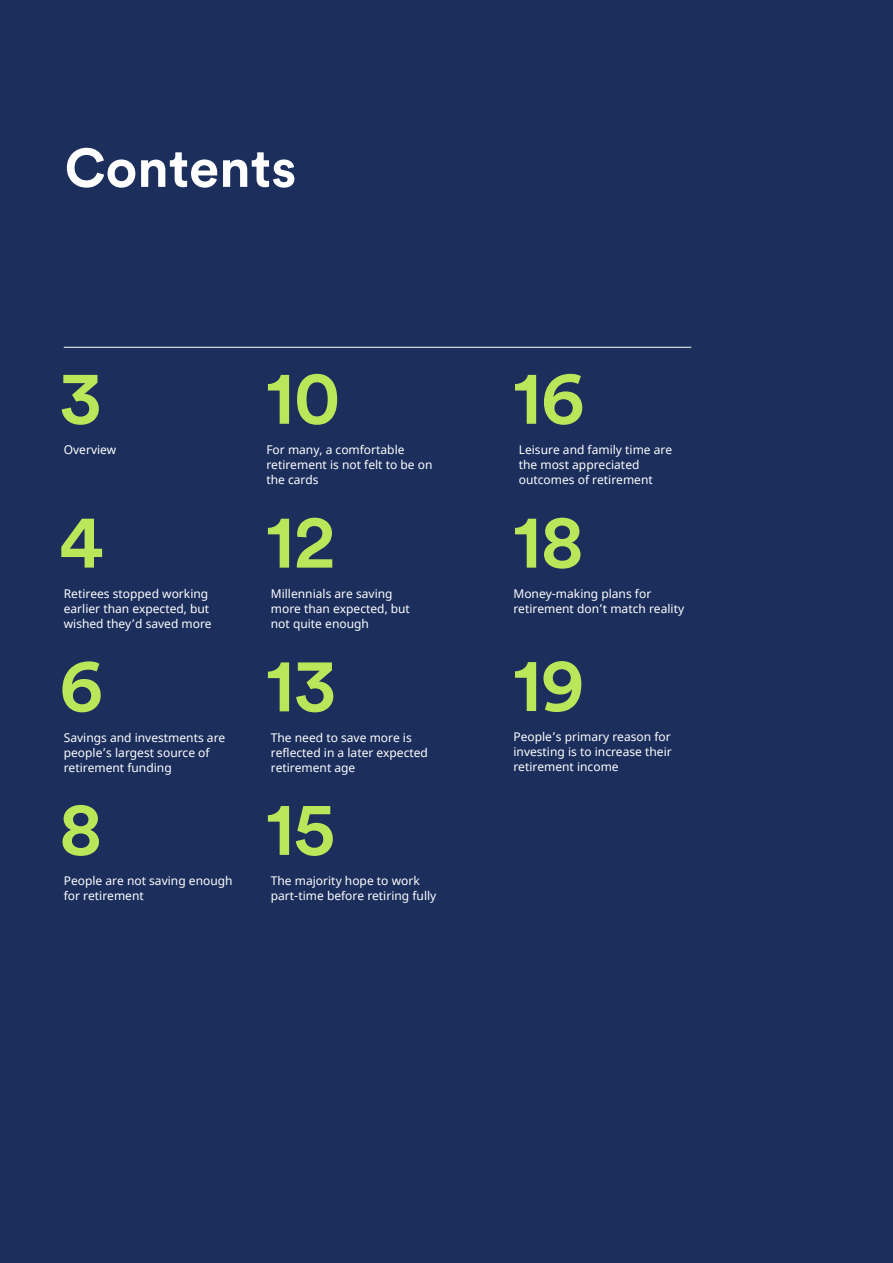
<style>
.page{position:relative;width:893px;height:1263px;background:#1b2e5c}
.page>*{position:absolute;margin:0;border:0;box-sizing:border-box;transform-origin:0 0}
.t1{font:700 69px/143.7px "Schroders Circular TT";color:#bae659;text-align:justify}
.t2{font:700 54px "Schroders Circular TT";color:#fff}
.t3{font:12px/15px "Noto Sans";color:#fff}
</style>
<div class="page">
<hr style="left:64px;top:347px;width:627px;height:1px;background:#fff">
<h2 class="t2" style="left:65px;top:131px;width:233px">Contents</h2>
<h1 class="t1" style="left:59px;top:325px;width:46px">3<br>4<br>6<br>8</h1>
<p class="t3" style="left:64px;top:443px;width:54px">Overview</p>
<p class="t3" style="left:64px;top:586px;width:149px">Retirees stopped working earlier than expected, but wished they’d saved more</p>
<p class="t3" style="left:64px;top:730px;width:163px">Savings and investments are people’s largest source of retirement funding</p>
<p class="t3" style="left:64px;top:873px;width:170px">People are not saving enough for retirement</p>
<h1 class="t1" style="left:266px;top:325px;width:76px">10</h1>
<p class="t3" style="left:266px;top:443px;width:168px">For many, a comfortable retirement is not felt to be on the cards</p>
<h1 class="t1" style="left:266px;top:469px;width:72px">12<br>13<br>15</h1>
<p class="t3" style="left:271px;top:586px;width:141px">Millennials are saving more than expected, but not quite enough</p>
<p class="t3" style="left:271px;top:730px;width:159px">The need to save more is reflected in a later expected retirement age</p>
<p class="t3" style="left:271px;top:873px;width:167px">The majority hope to work part-time before retiring fully</p>
<h1 class="t1" style="left:513px;top:325px;width:73px">16</h1>
<p class="t3" style="left:519px;top:442px;width:155px">Leisure and family time are the most appreciated outcomes of retirement</p>
<h1 class="t1" style="left:513px;top:469px;width:72px">18</h1>
<p class="t3" style="left:513px;top:586px;width:172px">Money-making plans for retirement don’t match reality</p>
<h1 class="t1" style="left:513px;top:612px;width:73px">19</h1>
<p class="t3" style="left:513px;top:730px;width:160px;text-align:justify">People’s primary reason for investing is to increase their retirement income</p>
</div>
